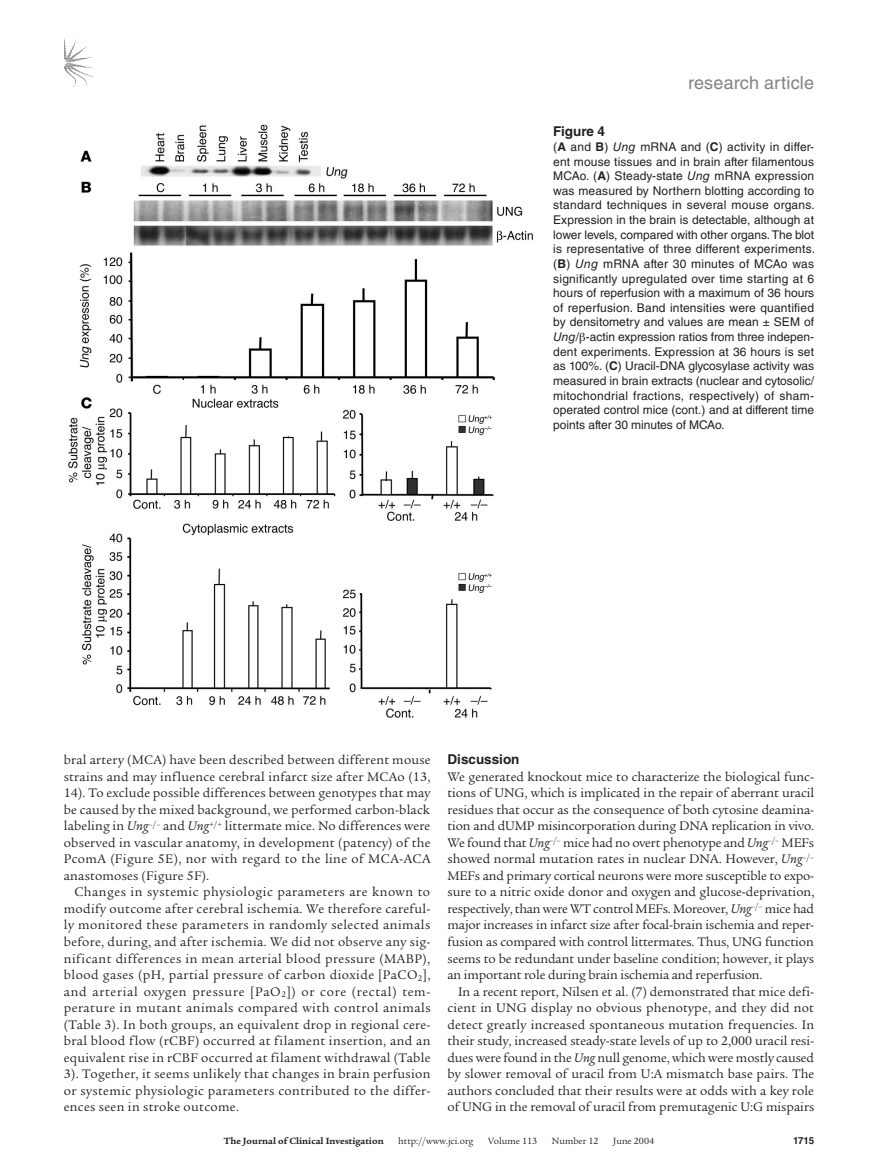
<style>
.page{position:relative;width:878px;height:1174px;background:#fff}
.page>*{position:absolute;margin:0;border:0;box-sizing:border-box;transform-origin:0 0}
.t1{font:18px "Helvetica LT Std";letter-spacing:.01em;color:#808285}
.t2{font:13.5px/16.5px "Legacy Serif Std";letter-spacing:.01em;color:#231f20;text-align:justify}
.t3{font:700 13.5px "Helvetica LT Std";color:#231f20}
.t4{font:12px/14.7px "Helvetica LT Std";color:#231f20;text-align:justify}
.t5{font:9.75px "Legacy Serif Std";color:#231f20}
.t6{font:700 9.75px "Legacy Serif Std";color:#231f20}
.t7{font:700 9.75px "Helvetica LT Std";color:#231f20}
.s1{font-weight:700}
.s2{font-style:italic}
</style>
<div class="page">
<img style="left:64px;top:38px;width:28px;height:48px">
<img style="left:68px;top:124px;width:465px;height:594px">
<h1 class="t1" style="left:688px;top:72px;width:127px">research article</h1>
<p class="t3" style="left:553px;top:123px;width:53px">Figure 4</p>
<p class="t4" style="left:553px;top:139px;width:263px">(<span class="s1">A</span> and <span class="s1">B</span>) <span class="s2">Ung</span> mRNA and (<span class="s1">C</span>) activity in differ&shy;ent mouse tissues and in brain after filamentous MCAo. (<span class="s1">A</span>) Steady-state <span class="s2">Ung</span> mRNA expression was measured by Northern blotting according to standard techniques in several mouse organs.<br>Expression in the brain is detectable, although at lower levels, compared with other organs. The blot is representative of three different experiments. (<span class="s1">B</span>) <span class="s2">Ung</span> mRNA after 30 minutes of MCAo was significantly upregulated over time starting at 6 hours of reperfusion with a maximum of 36 hours of reperfusion. Band intensities were quantified by densitometry and values are mean ± SEM of <span class="s2">Ung/ -</span>actin expression ratios from three indepen&shy;dent experiments. Expression at 36 hours is set as 100%. (<span class="s1">C</span>) Uracil-DNA glycosylase activity was measured in brain extracts (nuclear and cytosolic/ mitochondrial fractions, respectively) of sham&shy;operated control mice (cont.) and at different time points after 30 minutes of MCAo.</p>
<p class="t2" style="left:64px;top:752px;width:368px">bral artery (MCA) have been described between different mouse strains and may influence cerebral infarct size after MCAo (13, 14). To exclude possible differences between genotypes that may be caused by the mixed background, we performed carbon-black labeling in <span class="s2">Ung</span><sup>–/–</sup> and <span class="s2">Ung</span><sup>+/+</sup> littermate mice. No differences were observed in vascular anatomy, in development (patency) of the PcomA (Figure 5E), nor with regard to the line of MCA-ACA anastomoses (Figure 5F).</p>
<p class="t2" style="left:64px;top:884px;width:368px;text-indent:11px">Changes in systemic physiologic parameters are known to modify outcome after cerebral ischemia. We therefore careful&shy;ly monitored these parameters in randomly selected animals before, during, and after ischemia. We did not observe any sig&shy;nificant differences in mean arterial blood pressure (MABP), blood gases (pH, partial pressure of carbon dioxide [PaCO<sub>2</sub>], and arterial oxygen pressure [PaO<sub>2</sub>]) or core (rectal) tem&shy;perature in mutant animals compared with control animals (Table 3). In both groups, an equivalent drop in regional cere&shy;bral blood flow (rCBF) occurred at filament insertion, and an equivalent rise in rCBF occurred at filament withdrawal (Table 3). Together, it seems unlikely that changes in brain perfusion or systemic physiologic parameters contributed to the differ&shy;ences seen in stroke outcome.</p>
<p class="t3" style="left:447px;top:751px;width:74px">Discussion</p>
<p class="t2" style="left:447px;top:768px;width:368px">We generated knockout mice to characterize the biological func&shy;tions of UNG, which is implicated in the repair of aberrant uracil residues that occur as the consequence of both cytosine deamina&shy;tion and dUMP misincorporation during DNA replication in vivo.<br>We found that <span class="s2">Ung</span><sup>–/–</sup> mice had no overt phenotype and <span class="s2">Ung</span><sup>–/–</sup> MEFs showed normal mutation rates in nuclear DNA. However, <span class="s2">Ung</span><sup>–/– </sup>MEFs and primary cortical neurons were more susceptible to expo&shy;sure to a nitric oxide donor and oxygen and glucose-deprivation, respectively, than were WT control MEFs. Moreover, <span class="s2">Ung</span><sup>–/–</sup> mice had major increases in infarct size after focal-brain ischemia and reper&shy;fusion as compared with control littermates. Thus, UNG function seems to be redundant under baseline condition; however, it plays an important role during brain ischemia and reperfusion.</p>
<p class="t2" style="left:447px;top:983px;width:368px;text-indent:11px">In a recent report, Nilsen et al. (7) demonstrated that mice defi&shy;cient in UNG display no obvious phenotype, and they did not detect greatly increased spontaneous mutation frequencies. In their study, increased steady-state levels of up to 2,000 uracil resi&shy;dues were found in the <span class="s2">Ung</span> null genome, which were mostly caused by slower removal of uracil from U:A mismatch base pairs. The authors concluded that their results were at odds with a key role of UNG in the removal of uracil from premutagenic U:G mispairs</p>
<p class="t6" style="left:224px;top:1135px;width:161px">The Journal of Clinical Investigation</p>
<p class="t5" style="left:398px;top:1135px;width:77px">http://www.jci.org</p>
<p class="t5" style="left:488px;top:1135px;width:50px">Volume 113</p>
<p class="t5" style="left:552px;top:1135px;width:48px">Number 12</p>
<p class="t5" style="left:613px;top:1135px;width:42px">June 2004</p>
<p class="t7" style="left:793px;top:1134px;width:23px">1715</p>
</div>
